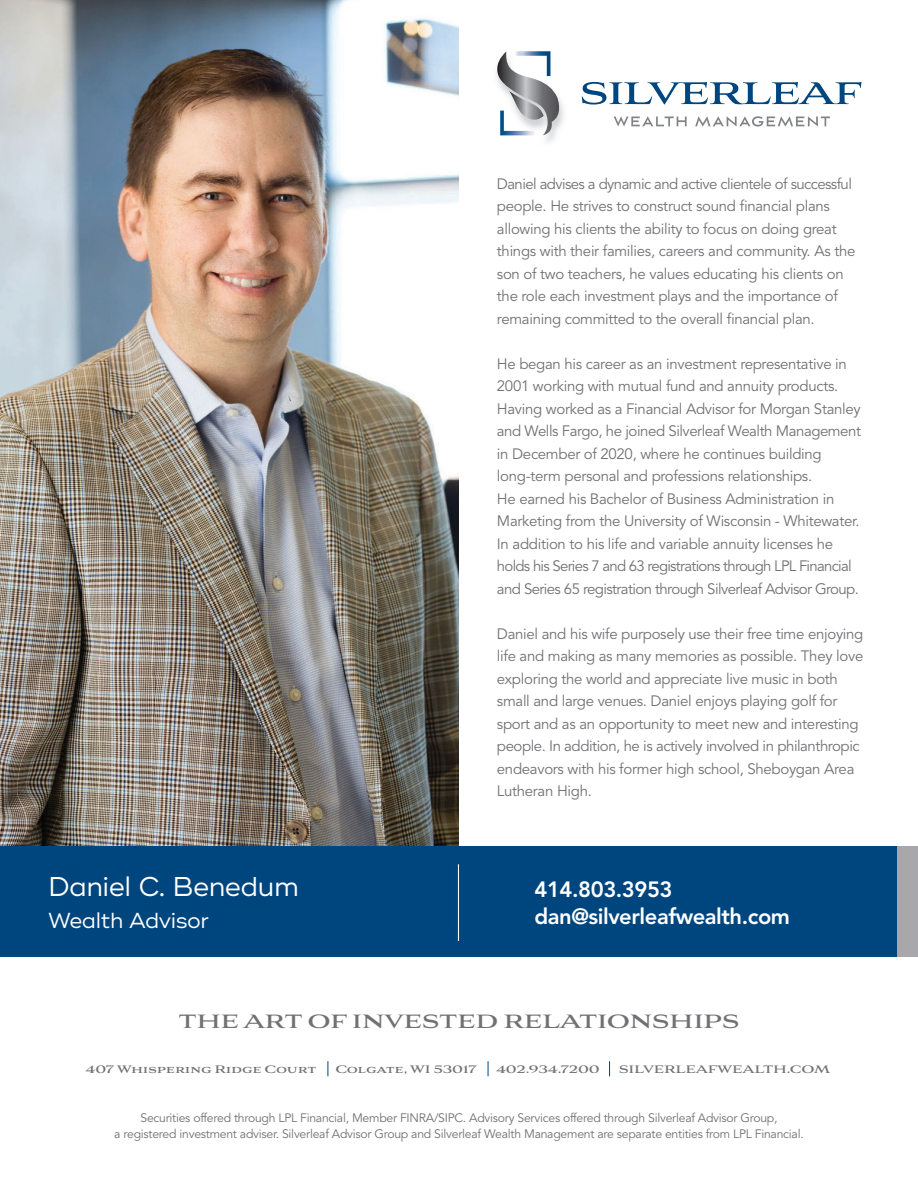
<style>
.page{position:relative;width:918px;height:1188px;background:#fff}
.page>*{position:absolute;margin:0;border:0;box-sizing:border-box;transform-origin:0 0}
.t1{font:27.15px "Ridley Grotesk Demo";letter-spacing:-.02em;color:#fff}
.t2{font:700 24px "Aviano";letter-spacing:-.02em;color:#717074}
.t3{font:800 21.9px/27.5px "Avenir";letter-spacing:-.02em;color:#fff}
.t4{font:21.75px "Ridley Grotesk Demo";letter-spacing:-.02em;color:#fff}
.t5{font:15px/22.5px "Avenir";letter-spacing:-.02em;color:#717074}
.t6{font:700 13.5px "Aviano";letter-spacing:-.02em;color:#717074}
.t7{font:12.15px/16.5px "Avenir";letter-spacing:-.02em;color:#717074;text-align:center}
</style>
<div class="page">
<svg style="left:582px;top:82px;width:279px;height:23px"></svg>
<svg style="left:614px;top:116px;width:73px;height:11px"></svg>
<svg style="left:695px;top:116px;width:135px;height:11px"></svg>
<img style="left:500px;top:110px;width:64px;height:32px">
<svg style="left:496px;top:51px;width:67px;height:84px"></svg>
<img style="left:515px;top:51px;width:35px;height:25px">
<img style="left:500px;top:111px;width:40px;height:24px">
<img style="left:0;top:0;width:458px;height:846px">
<div style="left:897px;top:846px;width:21px;height:111px;background:#a7a7ac"></div>
<div style="left:0;top:846px;width:897px;height:111px;background:#00467e"></div>
<hr style="left:458px;top:864px;width:1px;height:77px;background:#fff">
<svg style="left:327px;top:1061px;width:1px;height:15px"></svg>
<svg style="left:488px;top:1061px;width:1px;height:15px"></svg>
<svg style="left:609px;top:1061px;width:1px;height:15px"></svg>
<h1 class="t1" style="left:48px;top:875px;width:268px">Daniel C. Benedum®</h1>
<h3 class="t4" style="left:48px;top:910px;width:163px">Wealth Advisor</h3>
<p class="t5" style="left:497px;top:173px;width:360px">Daniel advises a dynamic and active clientele of successful people. He strives to construct sound financial plans allowing his clients the ability to focus on doing great things with their families, careers and community. As the son of two teachers, he values educating his clients on the role each investment plays and the importance of remaining committed to the overall financial plan.</p>
<p class="t5" style="left:497px;top:353px;width:366px">He began his career as an investment representative in 2001 working with mutual fund and annuity products.<br>Having worked as a Financial Advisor for Morgan Stanley and Wells Fargo, he joined Silverleaf Wealth Management in December of 2020, where he continues building long-term personal and professions relationships.<br>He earned his Bachelor of Business Administration in Marketing from the University of Wisconsin - Whitewater.<br>In addition to his life and variable annuity licenses he holds his Series 7 and 63 registrations through LPL Financial and Series 65 registration through Silverleaf Advisor Group.</p>
<p class="t5" style="left:497px;top:623px;width:368px">Daniel and his wife purposely use their free time enjoying life and making as many memories as possible. They love exploring the world and appreciate live music in both small and large venues. Daniel enjoys playing golf for sport and as an opportunity to meet new and interesting people. In addition, he is actively involved in philanthropic endeavors with his former high school, Sheboygan Area Lutheran High.</p>
<h3 class="t3" style="left:534px;top:875px;width:257px">414.803.3953 dan@silverleafwealth.com</h3>
<h2 class="t2" style="left:179px;top:1009px;width:560px">The Art of Invested Relationships</h2>
<p class="t6" style="left:85px;top:1063px;width:232px">407 Whispering Ridge Court</p>
<p class="t6" style="left:335px;top:1063px;width:143px">Colgate, WI 53017</p>
<p class="t6" style="left:496px;top:1063px;width:105px">402.934.7200</p>
<p class="t6" style="left:619px;top:1063px;width:213px">SilverleafWealth.com</p>
<p class="t7" style="left:114px;top:1110px;width:691px">Securities offered through LPL Financial, Member FINRA/SIPC. Advisory Services offered through Silverleaf Advisor Group,<br>a registered investment adviser. Silverleaf Advisor Group and Silverleaf Wealth Management are separate entities from LPL Financial.</p>
</div>
